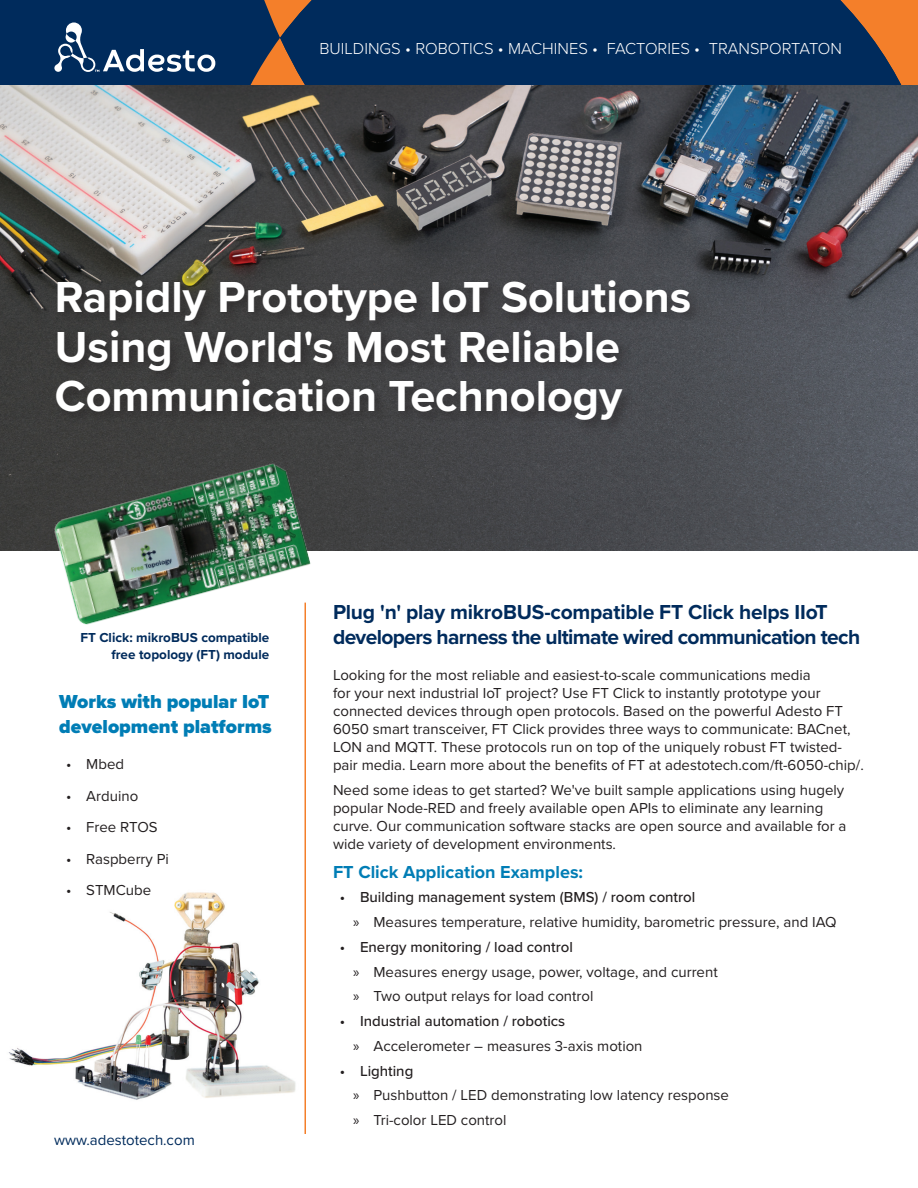
<style>
.page{position:relative;width:918px;height:1188px;background:#fff}
.page>*{position:absolute;margin:0;border:0;box-sizing:border-box;transform-origin:0 0}
.t1{font:700 45px/49.5px "Proxima Nova";color:#fff}
.t2{font:700 21px/25.2px "Proxima Nova";letter-spacing:-.03em;color:#002b5c}
.t3{font:900 19.5px/25.5px "Proxima Nova";color:#007db5}
.t4{font:700 18px "Proxima Nova";color:#007db5}
.t5{font:300 16.5px "Proxima Nova";color:#fff}
.t6{font:15px/18px "Proxima Nova";color:#231f20}
.t7{font:15px "Proxima Nova";color:#002b5c}
.t8{font:700 13.5px/16.2px "Proxima Nova";color:#002b5c;text-align:right}
.s1{font-weight:500}
.s2{font-family:"Myriad Pro"}
</style>
<div class="page">
<img style="left:8px;top:892px;width:288px;height:208px">
<div style="left:0;top:0;width:918px;height:86px;background:#002b5c"></div>
<svg style="left:280px;top:0;width:638px;height:86px"></svg>
<img style="left:0;top:86px;width:918px;height:465px">
<svg style="left:54px;top:22px;width:798px;height:64px"></svg>
<hr style="left:304px;top:603px;width:2px;height:531px;background:#f47f2a">
<div style="left:53px;top:278px;width:650px;height:155px;background:#231f20;opacity:.5"></div>
<img style="left:39px;top:444px;width:288px;height:198px">
<p class="t5" style="left:319px;top:37px;width:524px">BUILDINGS • ROBOTICS • MACHINES • FACTORIES • TRANSPORTATON</p>
<h1 class="t1" style="left:55px;top:272px;width:638px">Rapidly Prototype IoT Solutions<br>Using World's Most Reliable<br>Communication Technology</h1>
<p class="t8" style="left:80px;top:629px;width:191px">FT Click: mikroBUS compatible free topology (FT) module</p>
<h3 class="t3" style="left:59px;top:689px;width:214px">Works with popular IoT development platforms</h3>
<p class="t6" style="left:66px;top:755px;width:60px">• Mbed</p>
<p class="t6" style="left:66px;top:786px;width:74px">• Arduino</p>
<p class="t6" style="left:66px;top:818px;width:93px">• Free RTOS</p>
<p class="t6" style="left:66px;top:849px;width:104px">• Raspberry Pi</p>
<p class="t6" style="left:66px;top:881px;width:87px">• STMCube</p>
<p class="t7" style="left:54px;top:1129px;width:142px">www.adestotech.com</p>
<h2 class="t2" style="left:333px;top:599px;width:529px">Plug 'n' play mikroBUS-compatible FT Click helps IIoT developers harness the ultimate wired communication tech</h2>
<p class="t6" style="left:333px;top:666px;width:532px">Looking for the most reliable and easiest-to-scale communications media<br>for your next industrial IoT project? Use FT Click to instantly prototype your connected devices through open protocols. Based on the powerful Adesto FT 6050 smart transceiver, FT Click provides three ways to communicate: BACnet, LON and MQTT. These protocols run on top of the uniquely robust FT twisted&shy;pair media. Learn more about the benefits of FT at adestotech.com/ft-6050-chip/.</p>
<p class="t6" style="left:333px;top:780px;width:515px">Need some ideas to get started? We've built sample applications using hugely popular Node-RED and freely available open APIs to eliminate any learning curve. Our communication software stacks are open source and available for a wide variety of development environments.</p>
<p class="t4" style="left:333px;top:858px;width:252px">FT Click Application Examples:</p>
<p class="t6" style="left:353px;top:884px;width:485px;line-height:24.8px;text-indent:-14px"><span class="s1">• Building management system (BMS) / room control<br></span><span class="s2">»</span> Measures temperature, relative humidity, barometric pressure, and IAQ</p>
<p class="t6" style="left:353px;top:934px;width:366px;line-height:24.8px;text-indent:-14px"><span class="s1">• Energy monitoring / load control<br></span><span class="s2">»</span> Measures energy usage, power, voltage, and current <span class="s2">»</span> Two output relays for load control</p>
<p class="t6" style="left:353px;top:1008px;width:291px;line-height:24.8px;text-indent:-14px"><span class="s1">• Industrial automation / robotics<br></span><span class="s2">»</span> Accelerometer – measures 3-axis motion</p>
<p class="t6" style="left:353px;top:1057px;width:377px;line-height:24.8px;text-indent:-14px"><span class="s1">• Lighting<br></span><span class="s2">»</span> Pushbutton / LED demonstrating low latency response <span class="s2">»</span> Tri-color LED control</p>
</div>
